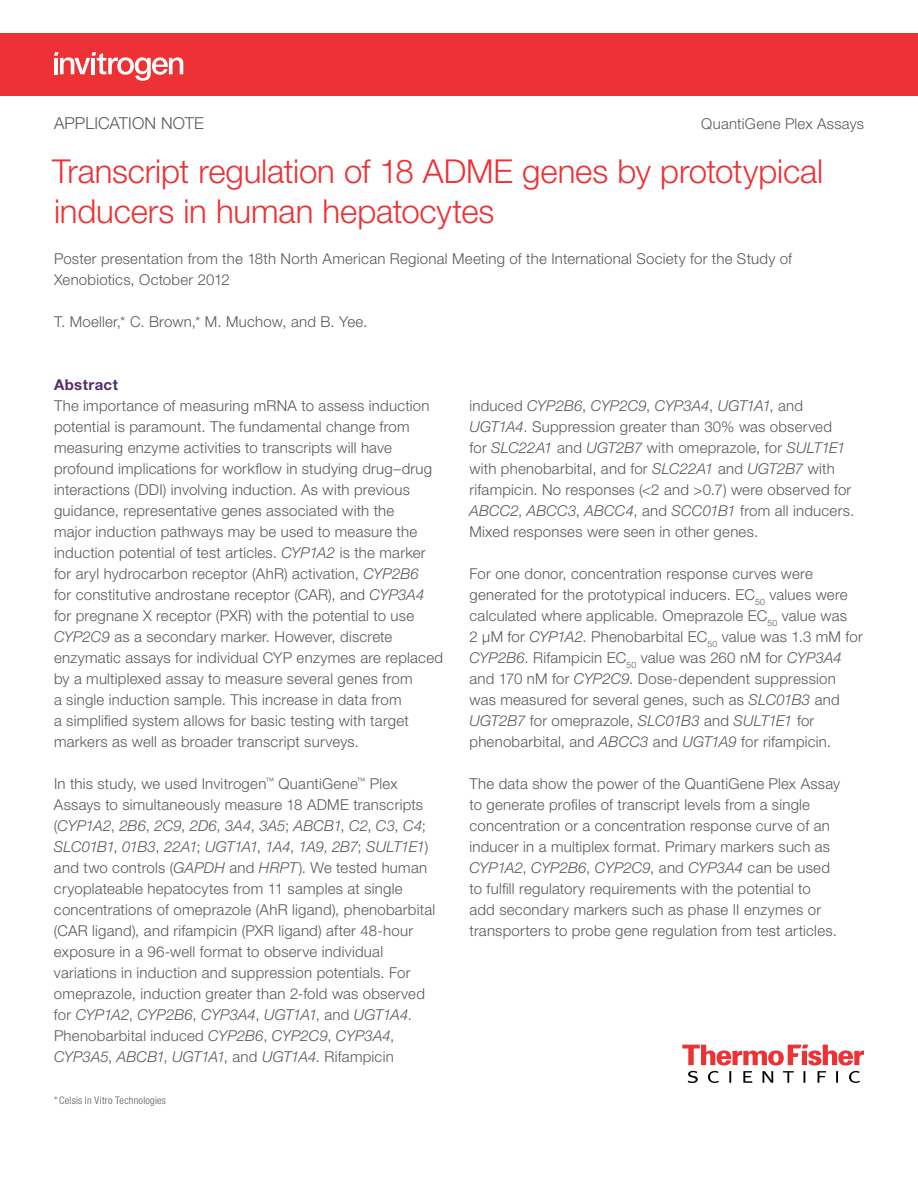
<style>
.page{position:relative;width:918px;height:1188px;background:#fff}
.page>*{position:absolute;margin:0;border:0;box-sizing:border-box;transform-origin:0 0}
.t1{font:300 33px/40.5px "Helvetica Neue LT Std";letter-spacing:-.005em;color:#ee3134}
.t2{font:300 16.5px "Helvetica Neue LT Std";letter-spacing:.01em;color:#58595b}
.t3{font:300 15px/21px "Helvetica Neue LT Std";letter-spacing:.015em;color:#58595b}
.t4{font:700 15px "Helvetica Neue LT Std";letter-spacing:.03em;color:#512e6d}
.t5{font:300 condensed 10.5px "Helvetica Neue LT Std";letter-spacing:.02em;color:#58595b}
.s1{font-style:italic}
</style>
<div class="page">
<svg style="left:682px;top:1045px;width:182px;height:38px"></svg>
<div style="left:0;top:33px;width:918px;height:63px;background:#ee3134"></div>
<svg style="left:54px;top:52px;width:129px;height:29px"></svg>
<p class="t2" style="left:54px;top:113px;width:151px">APPLICATION NOTE</p>
<p class="t3" style="left:701px;top:113px;width:164px">QuantiGene Plex Assays</p>
<h1 class="t1" style="left:52px;top:150px;width:773px">Transcript regulation of 18 ADME genes by prototypical inducers in human hepatocytes</h1>
<p class="t3" style="left:54px;top:248px;width:740px">Poster presentation from the 18th North American Regional Meeting of the International Society for the Study of<br>Xenobiotics, October 2012</p>
<p class="t3" style="left:54px;top:311px;width:315px">T. Moeller,* C. Brown,* M. Muchow, and B. Yee.</p>
<p class="t4" style="left:54px;top:375px;width:65px">Abstract</p>
<p class="t3" style="left:54px;top:395px;width:391px">The importance of measuring mRNA to assess induction potential is paramount. The fundamental change from measuring enzyme activities to transcripts will have profound implications for workflow in studying drug–drug interactions (DDI) involving induction. As with previous guidance, representative genes associated with the<br>major induction pathways may be used to measure the induction potential of test articles. <span class="s1">CYP1A2</span> is the marker for aryl hydrocarbon receptor (AhR) activation, <span class="s1">CYP2B6<br></span>for constitutive androstane receptor (CAR), and <span class="s1">CYP3A4 </span>for pregnane X receptor (PXR) with the potential to use <span class="s1">CYP2C9</span> as a secondary marker. However, discrete enzymatic assays for individual CYP enzymes are replaced by a multiplexed assay to measure several genes from<br>a single induction sample. This increase in data from<br>a simplified system allows for basic testing with target markers as well as broader transcript surveys.</p>
<p class="t3" style="left:54px;top:773px;width:383px">In this study, we used Invitrogen<sup>™</sup> QuantiGene<sup>™</sup> Plex Assays to simultaneously measure 18 ADME transcripts (<span class="s1">CYP1A2</span>, <span class="s1">2B6</span>, <span class="s1">2C9</span>, <span class="s1">2D6</span>, <span class="s1">3A4</span>, <span class="s1">3A5</span>; <span class="s1">ABCB1</span>, <span class="s1">C2</span>, <span class="s1">C3</span>, <span class="s1">C4</span>; <span class="s1">SLC01B1</span>, <span class="s1">01B3</span>, <span class="s1">22A1</span>; <span class="s1">UGT1A1</span>, <span class="s1">1A4</span>, <span class="s1">1A9</span>, <span class="s1">2B7</span>; <span class="s1">SULT1E1</span>) and two controls (<span class="s1">GAPDH</span> and <span class="s1">HRPT</span>). We tested human cryoplateable hepatocytes from 11 samples at single concentrations of omeprazole (AhR ligand), phenobarbital (CAR ligand), and rifampicin (PXR ligand) after 48-hour exposure in a 96-well format to observe individual variations in induction and suppression potentials. For omeprazole, induction greater than 2-fold was observed for <span class="s1">CYP1A2</span>, <span class="s1">CYP2B6</span>, <span class="s1">CYP3A4</span>, <span class="s1">UGT1A1</span>, and <span class="s1">UGT1A4</span>.<br>Phenobarbital induced <span class="s1">CYP2B6</span>, <span class="s1">CYP2C9</span>, <span class="s1">CYP3A4</span>, <span class="s1">CYP3A5</span>, <span class="s1">ABCB1</span>, <span class="s1">UGT1A1</span>, and <span class="s1">UGT1A4</span>. Rifampicin</p>
<p class="t5" style="left:54px;top:1094px;width:114px">* Celsis In Vitro Technologies</p>
<p class="t3" style="left:470px;top:395px;width:386px">induced <span class="s1">CYP2B6</span>, <span class="s1">CYP2C9</span>, <span class="s1">CYP3A4</span>, <span class="s1">UGT1A1</span>, and <span class="s1">UGT1A4</span>. Suppression greater than 30% was observed<br>for <span class="s1">SLC22A1</span> and <span class="s1">UGT2B7</span> with omeprazole, for <span class="s1">SULT1E1 </span>with phenobarbital, and for <span class="s1">SLC22A1</span> and <span class="s1">UGT2B7</span> with rifampicin. No responses (&lt;2 and &gt;0.7) were observed for <span class="s1">ABCC2</span>, <span class="s1">ABCC3</span>, <span class="s1">ABCC4</span>, and <span class="s1">SCC01B1</span> from all inducers.<br>Mixed responses were seen in other genes.</p>
<p class="t3" style="left:469px;top:563px;width:395px">For one donor, concentration response curves were generated for the prototypical inducers. EC<sub>50</sub> values were calculated where applicable. Omeprazole EC<sub>50</sub> value was<br>2 µM for <span class="s1">CYP1A2</span>. Phenobarbital EC<sub>50</sub> value was 1.3 mM for <span class="s1">CYP2B6</span>. Rifampicin EC<sub>50</sub> value was 260 nM for <span class="s1">CYP3A4 </span>and 170 nM for <span class="s1">CYP2C9</span>. Dose-dependent suppression was measured for several genes, such as <span class="s1">SLC01B3</span> and <span class="s1">UGT2B7</span> for omeprazole, <span class="s1">SLC01B3</span> and <span class="s1">SULT1E1</span> for phenobarbital, and <span class="s1">ABCC3</span> and <span class="s1">UGT1A9</span> for rifampicin.</p>
<p class="t3" style="left:469px;top:773px;width:372px">The data show the power of the QuantiGene Plex Assay to generate profiles of transcript levels from a single concentration or a concentration response curve of an inducer in a multiplex format. Primary markers such as <span class="s1">CYP1A2</span>, <span class="s1">CYP2B6</span>, <span class="s1">CYP2C9</span>, and <span class="s1">CYP3A4</span> can be used to fulfill regulatory requirements with the potential to<br>add secondary markers such as phase II enzymes or transporters to probe gene regulation from test articles.</p>
</div>
